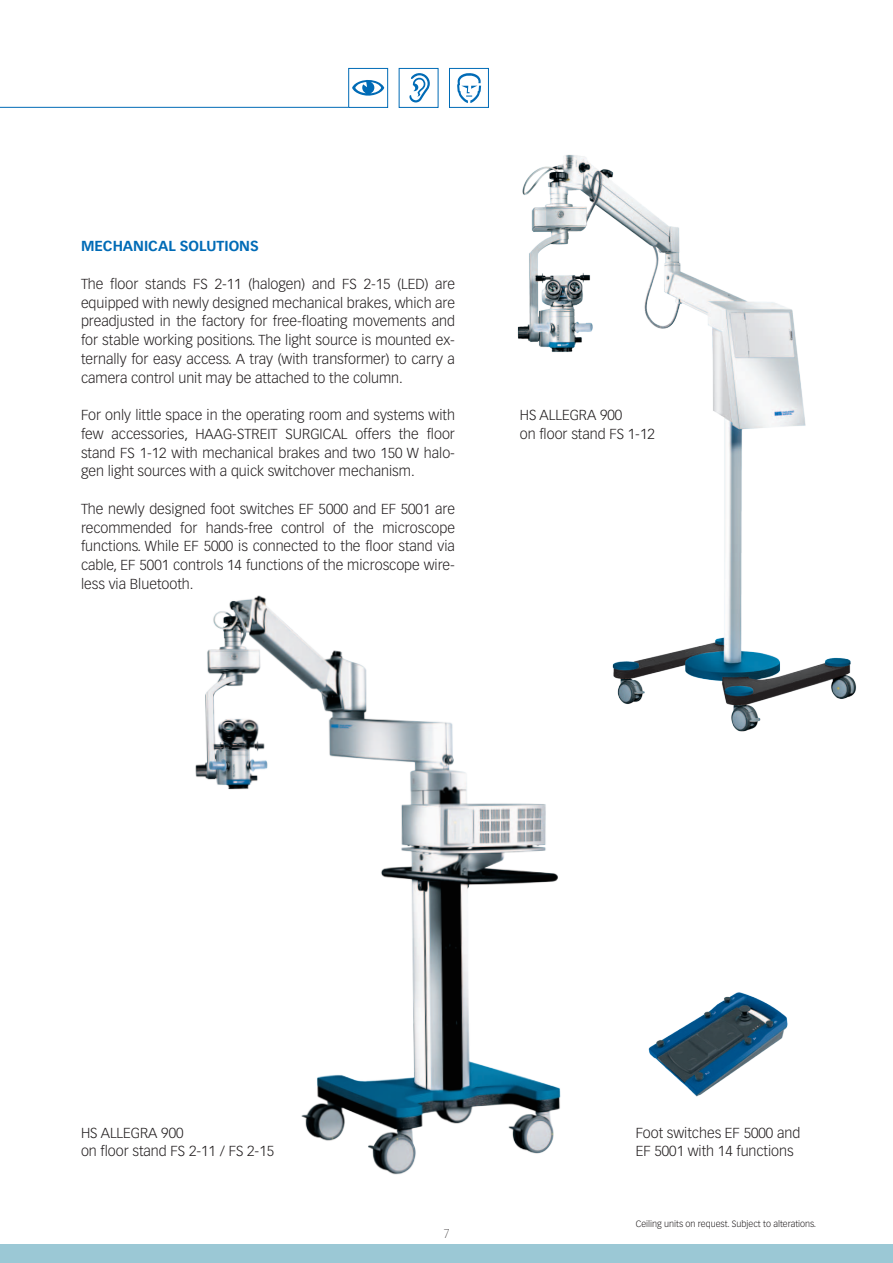
<style>
.page{position:relative;width:893px;height:1263px;background:#fff}
.page>*{position:absolute;margin:0;border:0;box-sizing:border-box;transform-origin:0 0}
.t1{font:300 14.25px/18.8px "Vectora LH";color:#231f20;text-align:justify}
.t2{font:700 14.25px "Vectora LH";color:#006bb6}
.t3{font:12px "Apex Sans Light T";color:#231f20}
.t4{font:300 9px "Vectora LH";color:#231f20}
</style>
<div class="page">
<img style="left:517px;top:154px;width:340px;height:578px">
<img style="left:648px;top:992px;width:140px;height:105px">
<img style="left:195px;top:555px;width:383px;height:620px">
<hr style="left:0;top:107px;width:348px;height:1px;background:#006bb6">
<div style="left:348px;top:68px;width:40px;height:40px;border:1px solid #006bb6"></div>
<div style="left:399px;top:68px;width:39px;height:40px;border:1px solid #006bb6"></div>
<div style="left:449px;top:68px;width:40px;height:40px;background:#fff;border:1px solid #006bb6"></div>
<svg style="left:352px;top:80px;width:32px;height:16px"></svg>
<svg style="left:409px;top:73px;width:21px;height:29px"></svg>
<svg style="left:457px;top:73px;width:24px;height:30px"></svg>
<div style="left:0;top:1244px;width:893px;height:19px;background:#9bc8d5"></div>
<p class="t2" style="left:81px;top:238px;width:178px">MECHANICAL SOLUTIONS</p>
<p class="t1" style="left:81px;top:275px;width:376px">The floor stands FS 2-11 (halogen) and FS 2-15 (LED) are equipped with newly designed mechanical brakes, which are preadjusted in the factory for free-floating movements and for stable working positions. The light source is mounted ex&shy;ternally for easy access. A tray (with transformer) to carry a camera control unit may be attached to the column.</p>
<p class="t1" style="left:81px;top:406px;width:376px">For only little space in the operating room and systems with few accessories, HAAG-STREIT SURGICAL offers the floor stand FS 1-12 with mechanical brakes and two 150 W halo&shy;gen light sources with a quick switchover mechanism.</p>
<p class="t1" style="left:81px;top:500px;width:376px">The newly designed foot switches EF 5000 and EF 5001 are recommended for hands-free control of the microscope functions. While EF 5000 is connected to the floor stand via cable, EF 5001 controls 14 functions of the microscope wire&shy;less via Bluetooth.</p>
<p class="t1" style="left:520px;top:406px;width:137px">HS ALLEGRA 900<br>on floor stand FS 1-12</p>
<p class="t1" style="left:81px;top:1123px;width:195px">HS ALLEGRA 900<br>on floor stand FS 2-11 / FS 2-15</p>
<p class="t3" style="left:444px;top:1226px;width:7px">7</p>
<p class="t1" style="left:636px;top:1123px;width:166px">Foot switches EF 5000 and<br>EF 5001 with 14 functions</p>
<p class="t4" style="left:636px;top:1218px;width:182px">Ceiling units on request. Subject to alterations.</p>
</div>
